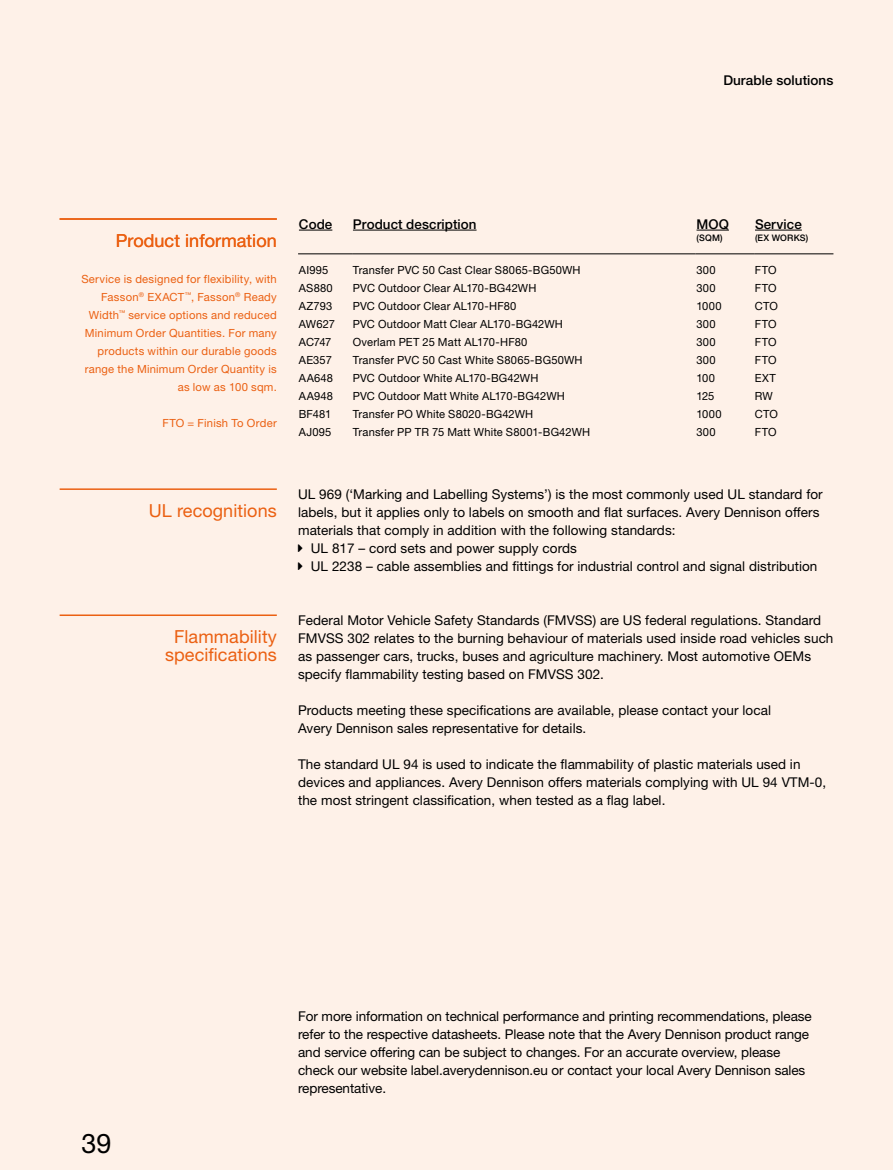
<style>
.page{position:relative;width:893px;height:1170px;background:#fff}
.page>*{position:absolute;margin:0;border:0;box-sizing:border-box;transform-origin:0 0}
.t1{font:27px "Helvetica Neue LT Std";color:#000}
.Subheader_-_Ruler{font:18px/18px "Helvetica Neue LT Std";letter-spacing:.005em;color:#eb6012;text-align:center}
.Body{font:13.5px/18px "Helvetica Neue LT Std";letter-spacing:.005em;color:#000}
.Table_Header{font:500 13.5px "Helvetica Neue LT Std";letter-spacing:.005em;color:#000}
.Document_name{font:500 13.5px "Helvetica Neue LT Std";letter-spacing:.005em;color:#000}
.Table_Body{font:11.25px "Helvetica Neue LT Std";letter-spacing:.015em;color:#000}
.Description_-_Colour{font:11.25px/18px "Helvetica Neue LT Std";letter-spacing:.02em;color:#eb6012;text-align:right}
.Table_Header-2{font:500 9px "Helvetica Neue LT Std";letter-spacing:.02em;color:#000}
</style>
<div class="page">
<div style="left:1px;top:0;width:892px;height:1169px;background:#fef1e8"></div>
<hr style="left:298px;top:253px;width:54px;height:1px;background:#000">
<hr style="left:754px;top:253px;width:79px;height:1px;background:#000">
<hr style="left:696px;top:253px;width:58px;height:1px;background:#000">
<hr style="left:352px;top:253px;width:344px;height:1px;background:#000">
<hr style="left:299px;top:230px;width:33px;height:1px;background:#000">
<hr style="left:353px;top:230px;width:124px;height:1px;background:#000">
<hr style="left:696px;top:230px;width:33px;height:1px;background:#000">
<hr style="left:755px;top:230px;width:47px;height:1px;background:#000">
<hr style="left:60px;top:218px;width:217px;height:2px;background:#eb6012">
<hr style="left:60px;top:488px;width:217px;height:2px;background:#eb6012">
<hr style="left:60px;top:614px;width:217px;height:2px;background:#eb6012">
<p class="Document_name" style="left:723px;top:72px;width:112px">Durable solutions</p>
<p class="Subheader_-_Ruler" style="left:116px;top:231px;width:162px">Product information</p>
<p class="Description_-_Colour" style="left:81px;top:269px;width:197px">Service is designed for flexibility, with<br>Fasson<sup>®</sup> EXACT<sup>™</sup>, Fasson<sup>®</sup> Ready<br>Width<sup>™</sup> service options and reduced<br>Minimum Order Quantities. For many products within our durable goods range the Minimum Order Quantity is as low as 100 sqm.</p>
<p class="Description_-_Colour" style="left:162px;top:413px;width:116px">FTO = Finish To Order</p>
<p class="Subheader_-_Ruler" style="left:149px;top:501px;width:129px">UL recognitions</p>
<p class="Subheader_-_Ruler" style="left:165px;top:627px;width:113px">Flammability specifications</p>
<p class="Table_Header" style="left:299px;top:216px;width:35px">Code</p>
<p class="Table_Header" style="left:353px;top:216px;width:125px">Product description</p>
<p class="Table_Header" style="left:696px;top:216px;width:34px">MOQ</p>
<p class="Table_Header-2" style="left:696px;top:232px;width:28px">(SQM)</p>
<p class="Table_Header" style="left:755px;top:216px;width:48px">Service</p>
<p class="Table_Header-2" style="left:755px;top:232px;width:55px">(EX WORKS)</p>
<p class="Table_Body" style="left:299px;top:263px;width:31px">AI995</p>
<p class="Table_Body" style="left:353px;top:263px;width:229px">Transfer PVC 50 Cast Clear S8065-BG50WH</p>
<p class="Table_Body" style="left:696px;top:263px;width:21px">300</p>
<p class="Table_Body" style="left:755px;top:263px;width:23px">FTO</p>
<p class="Table_Body" style="left:299px;top:281px;width:35px">AS880</p>
<p class="Table_Body" style="left:353px;top:281px;width:185px">PVC Outdoor Clear AL170-BG42WH</p>
<p class="Table_Body" style="left:696px;top:281px;width:21px">300</p>
<p class="Table_Body" style="left:755px;top:281px;width:23px">FTO</p>
<p class="Table_Body" style="left:299px;top:299px;width:35px">AZ793</p>
<p class="Table_Body" style="left:353px;top:299px;width:165px">PVC Outdoor Clear AL170-HF80</p>
<p class="Table_Body" style="left:696px;top:299px;width:27px">1000</p>
<p class="Table_Body" style="left:755px;top:299px;width:24px">CTO</p>
<p class="Table_Body" style="left:299px;top:317px;width:38px">AW627</p>
<p class="Table_Body" style="left:353px;top:317px;width:211px">PVC Outdoor Matt Clear AL170-BG42WH</p>
<p class="Table_Body" style="left:696px;top:317px;width:21px">300</p>
<p class="Table_Body" style="left:755px;top:317px;width:23px">FTO</p>
<p class="Table_Body" style="left:299px;top:335px;width:34px">AC747</p>
<p class="Table_Body" style="left:353px;top:335px;width:176px">Overlam PET 25 Matt AL170-HF80</p>
<p class="Table_Body" style="left:696px;top:335px;width:21px">300</p>
<p class="Table_Body" style="left:755px;top:335px;width:23px">FTO</p>
<p class="Table_Body" style="left:299px;top:353px;width:35px">AE357</p>
<p class="Table_Body" style="left:353px;top:353px;width:231px">Transfer PVC 50 Cast White S8065-BG50WH</p>
<p class="Table_Body" style="left:696px;top:353px;width:21px">300</p>
<p class="Table_Body" style="left:755px;top:353px;width:23px">FTO</p>
<p class="Table_Body" style="left:299px;top:371px;width:36px">AA648</p>
<p class="Table_Body" style="left:353px;top:371px;width:187px">PVC Outdoor White AL170-BG42WH</p>
<p class="Table_Body" style="left:696px;top:371px;width:20px">100</p>
<p class="Table_Body" style="left:755px;top:371px;width:22px">EXT</p>
<p class="Table_Body" style="left:299px;top:389px;width:36px">AA948</p>
<p class="Table_Body" style="left:353px;top:389px;width:214px">PVC Outdoor Matt White AL170-BG42WH</p>
<p class="Table_Body" style="left:696px;top:389px;width:20px">125</p>
<p class="Table_Body" style="left:755px;top:389px;width:20px">RW</p>
<p class="Table_Body" style="left:299px;top:407px;width:34px">BF481</p>
<p class="Table_Body" style="left:353px;top:407px;width:182px">Transfer PO White S8020-BG42WH</p>
<p class="Table_Body" style="left:696px;top:407px;width:27px">1000</p>
<p class="Table_Body" style="left:755px;top:407px;width:24px">CTO</p>
<p class="Table_Body" style="left:299px;top:425px;width:34px">AJ095</p>
<p class="Table_Body" style="left:353px;top:425px;width:239px">Transfer PP TR 75 Matt White S8001-BG42WH</p>
<p class="Table_Body" style="left:696px;top:425px;width:21px">300</p>
<p class="Table_Body" style="left:755px;top:425px;width:23px">FTO</p>
<p class="Body" style="left:298px;top:485px;width:526px">UL 969 (‘Marking and Labelling Systems’) is the most commonly used UL standard for labels, but it applies only to labels on smooth and flat surfaces. Avery Dennison offers materials that comply in addition with the following standards:</p>
<p class="Body" style="left:311px;top:539px;width:268px">UL 817 – cord sets and power supply cords</p>
<p class="Body" style="left:311px;top:557px;width:508px">UL 2238 – cable assemblies and fittings for industrial control and signal distribution</p>
<p class="Body" style="left:298px;top:611px;width:537px">Federal Motor Vehicle Safety Standards (FMVSS) are US federal regulations. Standard FMVSS 302 relates to the burning behaviour of materials used inside road vehicles such as passenger cars, trucks, buses and agriculture machinery. Most automotive OEMs specify flammability testing based on FMVSS 302.</p>
<p class="Body" style="left:298px;top:701px;width:474px">Products meeting these specifications are available, please contact your local<br>Avery Dennison sales representative for details.</p>
<p class="Body" style="left:298px;top:755px;width:530px">The standard UL 94 is used to indicate the flammability of plastic materials used in devices and appliances. Avery Dennison offers materials complying with UL 94 VTM-0, the most stringent classification, when tested as a flag label.</p>
<h1 class="t1" style="left:82px;top:1126px;width:32px">39</h1>
<p class="Body" style="left:298px;top:1007px;width:515px">For more information on technical performance and printing recommendations, please refer to the respective datasheets. Please note that the Avery Dennison product range and service offering can be subject to changes. For an accurate overview, please check our website label.averydennison.eu or contact your local Avery Dennison sales representative.</p>
</div>
